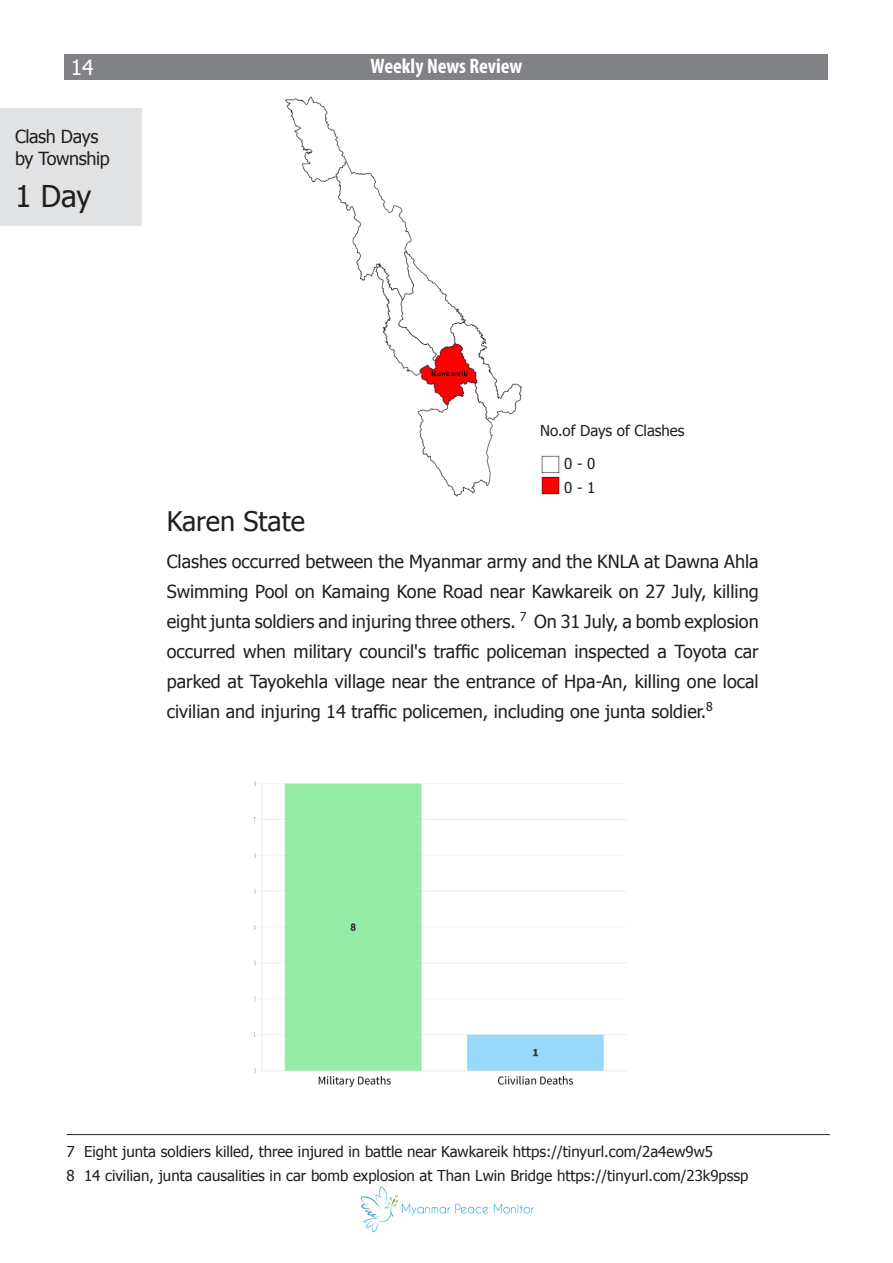
<style>
.page{position:relative;width:893px;height:1263px;background:#fff}
.page>*{position:absolute;margin:0;border:0;box-sizing:border-box;transform-origin:0 0}
.t1{font:30px "Zawgyi One";color:#231f20}
.t2{font:27px "Zawgyi One";color:#231f20}
.t3{font:700 condensed 21px "Myriad Pro";letter-spacing:-.005em;color:#fff}
.t4{font:21px "Zawgyi One";color:#fff}
.t5{font:18px/30px "Zawgyi One";color:#231f20;text-align:justify}
.t6{font:18px "Zawgyi One";letter-spacing:-.02em;color:#231f20}
.t7{font:15px "Zawgyi One";color:#231f20}
</style>
<div class="page">
<div style="left:65px;top:54px;width:763px;height:26px;background:#808285"></div>
<img style="left:361px;top:1186px;width:173px;height:47px">
<img style="left:285px;top:96px;width:237px;height:401px">
<img style="left:254px;top:781px;width:373px;height:307px">
<hr style="left:66px;top:1134px;width:764px;height:1px;background:#231f20">
<img style="left:541px;top:455px;width:21px;height:40px">
<div style="left:0;top:108px;width:141px;height:118px;background:#e1e2e4"></div>
<p class="t4" style="left:71px;top:54px;width:24px">14</p>
<p class="t3" style="left:371px;top:52px;width:153px">Weekly News Review</p>
<p class="t6" style="left:15px;top:124px;width:85px">Clash Days</p>
<p class="t6" style="left:15px;top:146px;width:96px">by Township</p>
<p class="t1" style="left:15px;top:176px;width:78px">1 Day</p>
<p class="t7" style="left:540px;top:420px;width:146px">No.of Days of Clashes</p>
<p class="t7" style="left:564px;top:454px;width:33px">0 - 0</p>
<p class="t7" style="left:564px;top:478px;width:33px">0 - 1</p>
<p class="t2" style="left:167px;top:503px;width:140px">Karen State</p>
<p class="t5" style="left:167px;top:548px;width:593px">Clashes occurred between the Myanmar army and the KNLA at Dawna Ahla Swimming Pool on Kamaing Kone Road near Kawkareik on 27 July, killing eight junta soldiers and injuring three others. <sup>7</sup> On 31 July, a bomb explosion occurred when military council's traffic policeman inspected a Toyota car parked at Tayokehla village near the entrance of Hpa-An, killing one local civilian and injuring 14 traffic policemen, including one junta soldier.<sup>8</sup></p>
<p class="t7" style="left:66px;top:1142px;width:648px">7 Eight junta soldiers killed, three injured in battle near Kawkareik https://tinyurl.com/2a4ew9w5</p>
<p class="t7" style="left:66px;top:1166px;width:683px">8 14 civilian, junta causalities in car bomb explosion at Than Lwin Bridge https://tinyurl.com/23k9pssp</p>
</div>
